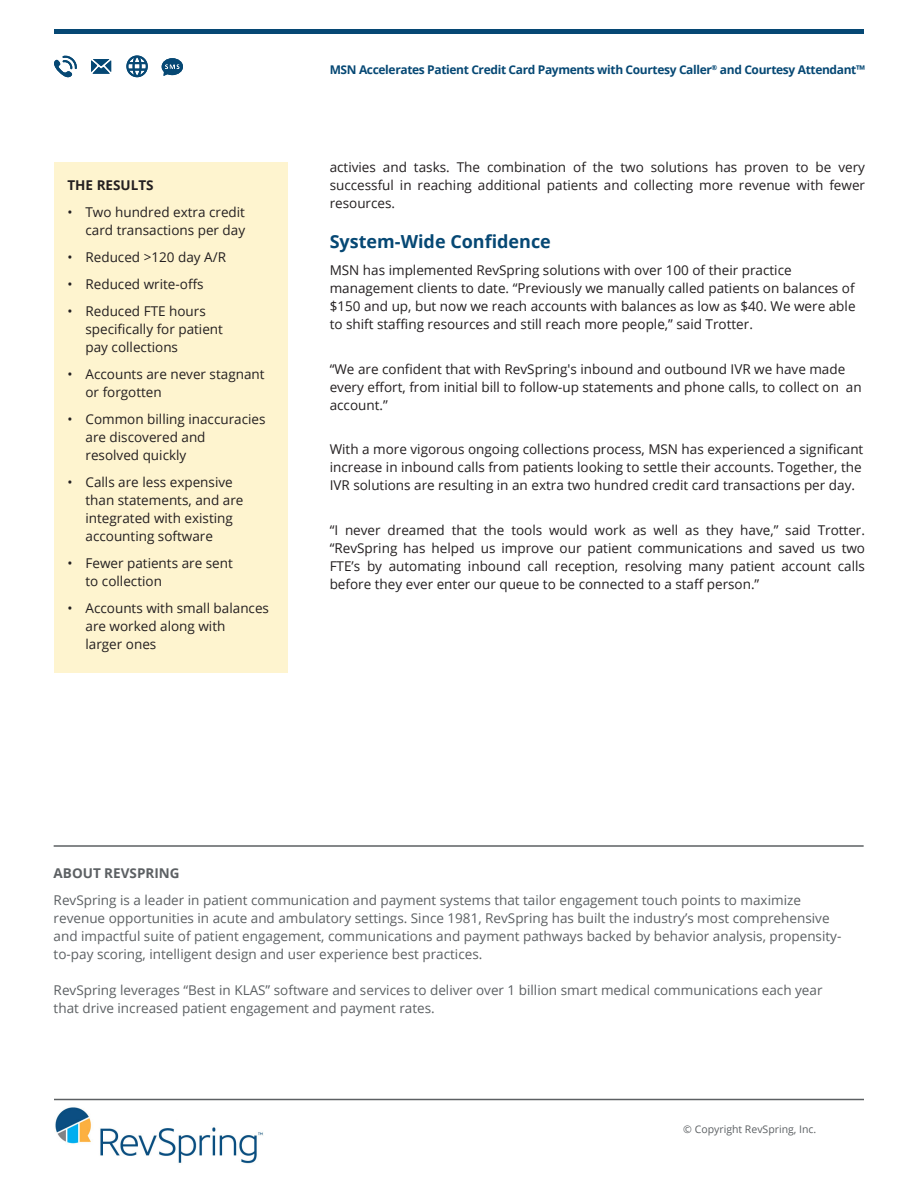
<style>
.page{position:relative;width:918px;height:1188px;background:#fff}
.page>*{position:absolute;margin:0;border:0;box-sizing:border-box;transform-origin:0 0}
.t1{font:700 18px "Open Sans";color:#064874}
.t2{font:13.5px/18px "Open Sans";color:#231f20}
.t3{font:13.5px/18px "Open Sans";color:#5c6063}
.t4{font:700 13.5px "Open Sans";color:#231f20}
.t5{font:700 12px "Open Sans";letter-spacing:-.03em;color:#064874}
.t6{font:10.5px "Open Sans";color:#5c6063}
.s1{font-style:inherit}
.s2{font-weight:700}
</style>
<div class="page">
<hr style="left:54px;top:1099px;width:810px;height:1px;background:#5c6063">
<div style="left:54px;top:162px;width:234px;height:511px;background:#fef4cf"></div>
<div style="left:54px;top:29px;width:810px;height:5px;background:#064874"></div>
<svg style="left:54px;top:55px;width:23px;height:22px"></svg>
<svg style="left:126px;top:56px;width:22px;height:21px"></svg>
<svg style="left:91px;top:59px;width:20px;height:15px"></svg>
<svg style="left:162px;top:58px;width:21px;height:18px"></svg>
<hr style="left:54px;top:845px;width:810px;height:2px;background:#5c6063">
<img style="left:55px;top:1107px;width:208px;height:57px">
<p class="t4" style="left:68px;top:176px;width:88px">THE RESULTS</p>
<p class="t2" style="left:68px;top:203px;width:179px;text-align:right">• Two hundred extra credit card transactions per day</p>
<p class="t2" style="left:68px;top:248px;width:160px">• Reduced &gt;120 day A/R</p>
<p class="t2" style="left:68px;top:275px;width:138px">• Reduced write-offs</p>
<p class="t2" style="left:85px;top:302px;width:139px;text-indent:-18px">• Reduced FTE hours specifically for patient pay collections</p>
<p class="t2" style="left:85px;top:365px;width:181px;text-indent:-18px">• Accounts are never stagnant or forgotten</p>
<p class="t2" style="left:85px;top:410px;width:182px;text-indent:-18px">• Common billing inaccuracies are discovered and<br>resolved quickly</p>
<p class="t2" style="left:85px;top:473px;width:160px;text-indent:-18px">• Calls are less expensive than statements, and are integrated with existing accounting software</p>
<p class="t2" style="left:85px;top:554px;width:149px;text-indent:-18px">• Fewer patients are sent to collection</p>
<p class="t2" style="left:85px;top:599px;width:185px;text-indent:-18px">• Accounts with small balances are worked along with<br>larger ones</p>
<p class="t5" style="left:330px;top:61px;width:537px">MSN Accelerates Patient Credit Card Payments with Courtesy Caller<sup>®</sup> and Courtesy Attendant™</p>
<p class="t2" style="left:330px;top:158px;width:537px;text-align:justify">activies and tasks. The combination of the two solutions has proven to be very successful in reaching additional patients and collecting more revenue with fewer resources.</p>
<h1 class="t1" style="left:330px;top:228px;width:223px">System-Wide Con<span class="s1">f</span>idence</h1>
<p class="t2" style="left:330px;top:260px;width:527px">MSN has implemented RevSpring solutions with over 100 of their practice management clients to date. “Previously we manually called patients on balances of $150 and up, but now we reach accounts with balances as low as $40. We were able to shift staffing resources and still reach more people,” said Trotter.</p>
<p class="t2" style="left:330px;top:359px;width:533px">“We are confident that with RevSpring's inbound and outbound IVR we have made every effort, from initial bill to follow-up statements and phone calls, to collect on an account.”</p>
<p class="t2" style="left:330px;top:440px;width:535px">With a more vigorous ongoing collections process, MSN has experienced a significant increase in inbound calls from patients looking to settle their accounts. Together, the<br>IVR solutions are resulting in an extra two hundred credit card transactions per day.</p>
<p class="t2" style="left:330px;top:521px;width:537px;text-align:justify">“I never dreamed that the tools would work as well as they have,” said Trotter. “RevSpring has helped us improve our patient communications and saved us two FTE’s by automating inbound call reception, resolving many patient account calls before they ever enter our queue to be connected to a staff person.”</p>
<p class="t3" style="left:54px;top:860px;width:749px;line-height:27px"><span class="s2">ABOUT REV</span><span class="s2">SPRING<br></span>RevSpring is a leader in patient communication and payment systems that tailor engagement touch points to maximize</p>
<p class="t3" style="left:54px;top:909px;width:789px">revenue opportunities in acute and ambulatory settings. Since 1981, RevSpring has built the industry’s most comprehensive and impactful suite of patient engagement, communications and payment pathways backed by behavior analysis, propensity&shy;to-pay scoring, intelligent design and user experience best practices.</p>
<p class="t3" style="left:54px;top:981px;width:770px">RevSpring leverages “Best in KLAS” software and services to deliver over 1 billion smart medical communications each year that drive increased patient engagement and payment rates.</p>
<p class="t6" style="left:683px;top:1122px;width:135px">© Copyright RevSpring, Inc.</p>
</div>
